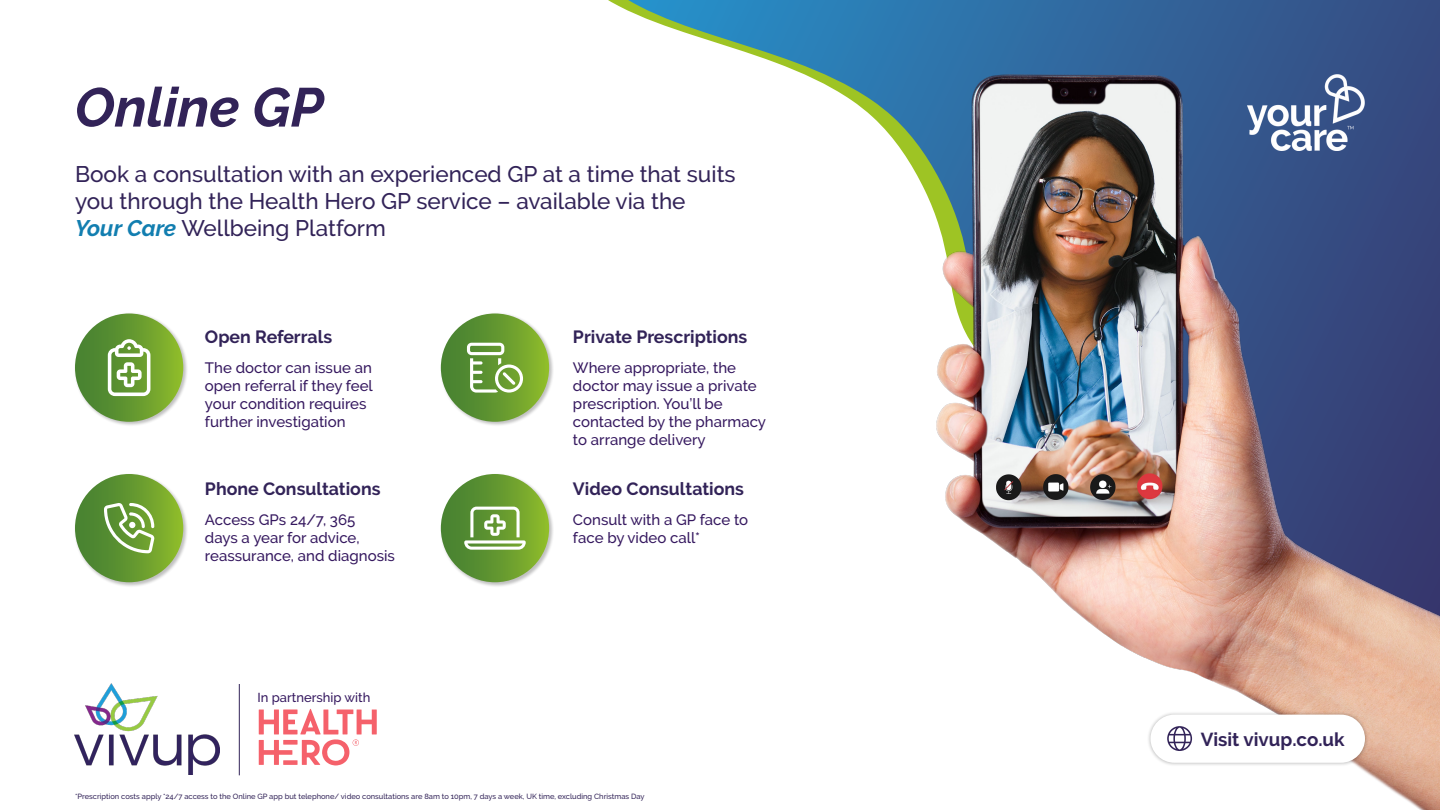
<style>
.page{position:relative;width:1440px;height:810px;background:#fff}
.page>*{position:absolute;margin:0;border:0;box-sizing:border-box;transform-origin:0 0}
.t1{font:italic 700 54.75px "Raleway";color:#322358}
.t2{font:500 22.5px/27px "Raleway";color:#322358}
.t3{font:700 18.75px "Raleway";color:#322358}
.t4{font:700 17.7px "Raleway";color:#322358}
.t5{font:500 15px/18px "Raleway";color:#35185f}
.t6{font:500 12.98px "Raleway";color:#35185f}
.t7{font:500 7.5px "Raleway";color:#322358}
.s1{font-weight:700;font-style:italic;color:#127eb0}
</style>
<div class="page">
<div style="left:74px;top:473px;width:114px;height:114px;background:#000;opacity:.25"></div>
<div style="left:75px;top:474px;width:108px;height:108px;background:linear-gradient(to right,#417c34,#89b72b);border-radius:54px"></div>
<div style="left:440px;top:473px;width:114px;height:114px;background:#000;opacity:.25"></div>
<div style="left:441px;top:474px;width:108px;height:108px;background:#4f8831;border-radius:54px"></div>
<div style="left:74px;top:312px;width:114px;height:115px;background:#000;opacity:.25"></div>
<svg style="left:75px;top:314px;width:108px;height:108px;background:#669a30"></svg>
<div style="left:440px;top:312px;width:114px;height:115px;background:#000;opacity:.25"></div>
<div style="left:441px;top:314px;width:108px;height:108px;background:#4f8831;border-radius:54px"></div>
<svg style="left:488px;top:0;width:140px;height:587px"></svg>
<svg style="left:628px;top:0;width:281px;height:162px"></svg>
<svg style="left:104px;top:503px;width:51px;height:50px"></svg>
<svg style="left:464px;top:507px;width:62px;height:43px"></svg>
<svg style="left:108px;top:339px;width:42px;height:57px"></svg>
<svg style="left:467px;top:343px;width:56px;height:50px"></svg>
<img style="left:909px;top:0;width:531px;height:810px">
<svg style="left:259px;top:709px;width:118px;height:57px"></svg>
<img style="left:1247px;top:75px;width:118px;height:75px">
<hr style="left:239px;top:684px;width:1px;height:91px;background:#322358">
<img style="left:75px;top:683px;width:145px;height:92px">
<div style="left:1147px;top:711px;width:221px;height:55px;background:#000;opacity:.25"></div>
<div style="left:1150px;top:715px;width:215px;height:48px;background:#fff;border-radius:24px"></div>
<svg style="left:1167px;top:726px;width:25px;height:25px"></svg>
<h1 class="t1" style="left:75px;top:76px;width:250px">Online GP</h1>
<h2 class="t2" style="left:75px;top:161px;width:662px">Book a consultation with an experienced GP at a time that suits you through the Health Hero GP service – available via the<br><span class="s1">Your Care</span> Wellbeing Platform</h2>
<p class="t4" style="left:205px;top:327px;width:129px">Open Referrals</p>
<p class="t5" style="left:205px;top:358px;width:169px">The doctor can issue an open referral if they feel your condition requires further investigation</p>
<p class="t4" style="left:573px;top:327px;width:176px">Private Prescriptions</p>
<p class="t5" style="left:573px;top:358px;width:195px">Where appropriate, the doctor may issue a private prescription. You’ll be contacted by the pharmacy to arrange delivery</p>
<p class="t4" style="left:205px;top:479px;width:177px">Phone Consultations</p>
<p class="t4" style="left:573px;top:479px;width:173px">Video Consultations</p>
<p class="t5" style="left:205px;top:511px;width:191px">Access GPs 24/7, 365<br>days a year for advice, reassurance, and diagnosis</p>
<p class="t5" style="left:573px;top:511px;width:177px">Consult with a GP face to face by video call*</p>
<p class="t6" style="left:258px;top:690px;width:114px">In partnership with</p>
<p class="t7" style="left:75px;top:792px;width:571px">*Prescription costs apply *24/7 access to the Online GP app but telephone/ video consultations are 8am to 10pm, 7 days a week, UK time, excluding Christmas Day</p>
<p class="t3" style="left:1201px;top:728px;width:145px">Visit vivup.co.uk</p>
</div>
